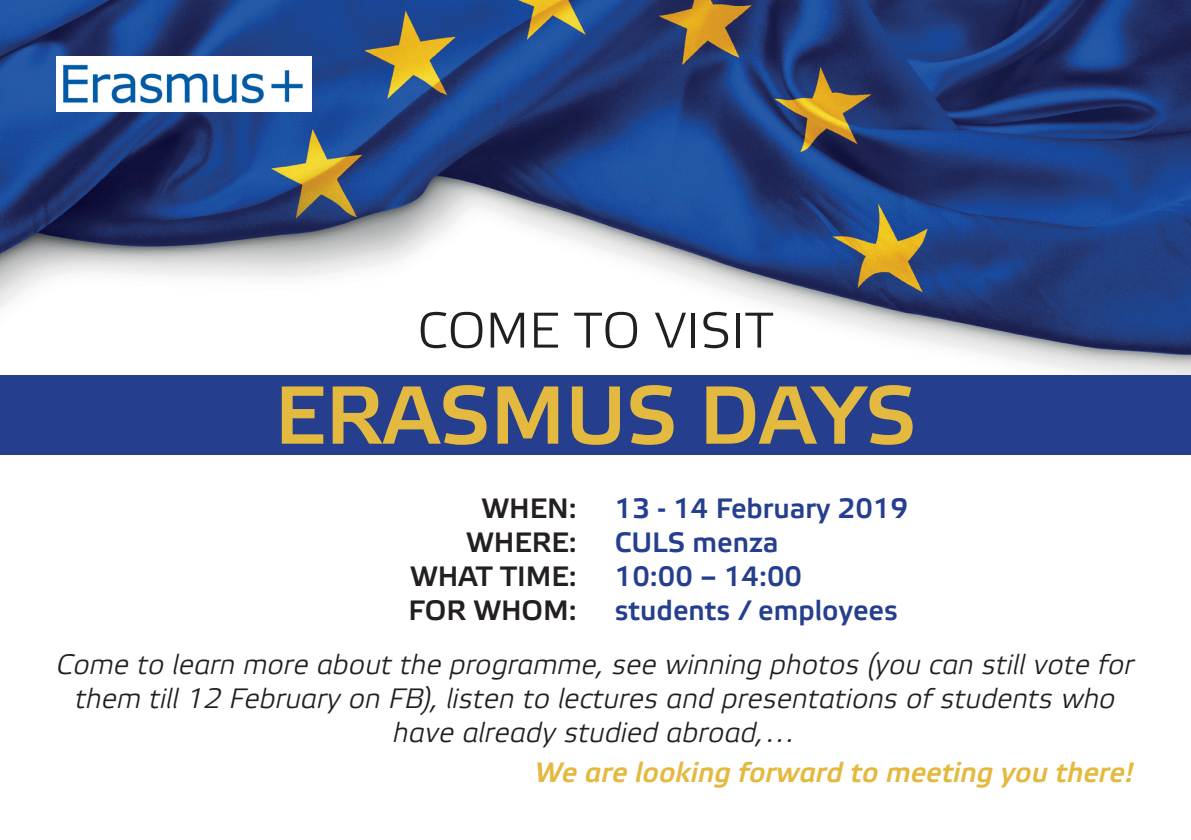
<style>
.page{position:relative;width:1191px;height:840px;background:#fff}
.page>*{position:absolute;margin:0;border:0;box-sizing:border-box;transform-origin:0 0}
.t1{font:500 82px "Etelka";color:#e3b93f}
.t2{font:300 50px "Etelka";color:#231f20}
.t3{font:italic 300 28px/34px "Etelka";color:#231f20;text-align:center}
.t4{font:500 28px "Etelka";color:#253f8e}
.t5{font:italic 500 28px "Etelka";color:#e3b93f}
.t6{font:500 28px "Etelka";color:#231f20}
</style>
<div class="page">
<img style="left:0;top:0;width:1191px;height:455px">
<img style="left:57px;top:57px;width:255px;height:54px">
<div style="left:0;top:375px;width:1191px;height:79px;background:#253f8e"></div>
<h2 class="t2" style="left:417px;top:299px;width:357px">COME TO VISIT</h2>
<h1 class="t1" style="left:274px;top:363px;width:643px">ERASMUS DAYS</h1>
<p class="t6" style="left:482px;top:490px;width:96px">WHEN:</p>
<p class="t4" style="left:615px;top:490px;width:295px">13 - 14 February 2019</p>
<p class="t6" style="left:466px;top:524px;width:112px">WHERE:</p>
<p class="t4" style="left:615px;top:524px;width:165px">CULS menza</p>
<p class="t6" style="left:410px;top:558px;width:168px">WHAT TIME:</p>
<p class="t4" style="left:615px;top:558px;width:189px">10:00 – 14:00</p>
<p class="t6" style="left:408px;top:592px;width:170px">FOR WHOM:</p>
<p class="t4" style="left:615px;top:592px;width:284px">students / employees</p>
<p class="t3" style="left:57px;top:647px;width:1079px">Come to learn more about the programme, see winning photos (you can still vote for them till 12 February on FB), listen to lectures and presentations of students who have already studied abroad,…</p>
<p class="t5" style="left:534px;top:756px;width:601px">We are looking forward to meeting you there!</p>
</div>
